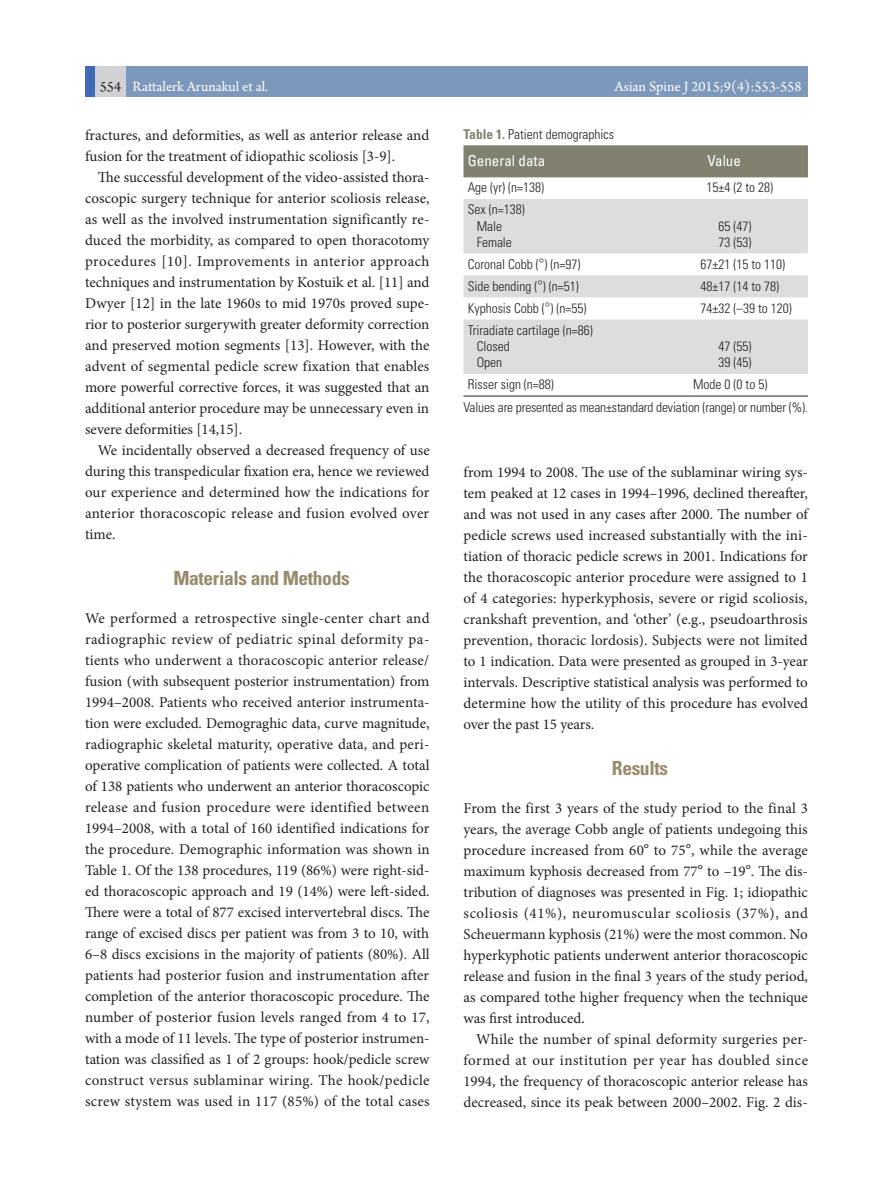
<style>
.page{position:relative;width:893px;height:1191px;background:#fff}
.page>*{position:absolute;margin:0;border:0;box-sizing:border-box;transform-origin:0 0}
.본문_대제목{font:700 condensed 19.5px "Univers LT Std";letter-spacing:-.02em;color:#998a6b}
.본문_내용_첫문단{font:15px/21px "Minion Pro";color:#231f20;text-align:justify}
.본문_내용{font:15px/21px "Minion Pro";color:#231f20;text-align:justify}
.t1{font:15px "Arno Pro";color:#fff}
.표_머리행{font:condensed 15px "Univers LT Std";color:#fff}
.t2{font:15px "Arno Pro";color:#231f20}
.표_왼쪽행{font:300 condensed 13.5px "Univers LT Std";color:#231f20}
.표_본문{font:300 condensed 13.5px "Univers LT Std";color:#231f20}
.표_그림설명{font:300 condensed 13.5px "Univers LT Std";letter-spacing:-.01em;color:#231f20}
.s1{font-weight:700;color:#82806e}
</style>
<div class="page">
<div style="left:85px;top:66px;width:58px;height:31px;background:#d1d2d4"></div>
<div style="left:126px;top:66px;width:682px;height:31px;background:#7c98bb"></div>
<div style="left:85px;top:66px;width:10px;height:31px;background:#406ab4"></div>
<div style="left:463px;top:145px;width:345px;height:32px;background:#82806e"></div>
<svg style="left:463px;top:199px;width:345px;height:175px;fill:#dcdddf"></svg>
<hr style="left:463px;top:396px;width:230px;height:1px;background:#231f20">
<hr style="left:693px;top:396px;width:115px;height:1px;background:#231f20">
<p class="t2" style="left:100px;top:78px;width:23px">554</p>
<p class="t1" style="left:133px;top:78px;width:137px">Rattalerk Arunakul et al.</p>
<p class="t1" style="left:614px;top:78px;width:189px">Asian Spine J 2015;9(4):553-558</p>
<p class="본문_내용_첫문단" style="left:85px;top:125px;width:346px">fractures, and deformities, as well as anterior release and fusion for the treatment of idiopathic scoliosis [3-9].</p>
<p class="본문_내용" style="left:85px;top:167px;width:346px;text-indent:13px">The successful development of the video-assisted thora&shy;coscopic surgery technique for anterior scoliosis release, as well as the involved instrumentation significantly re&shy;duced the morbidity, as compared to open thoracotomy procedures [10]. Improvements in anterior approach techniques and instrumentation by Kostuik et al. [11] and Dwyer [12] in the late 1960s to mid 1970s proved supe&shy;rior to posterior surgerywith greater deformity correction and preserved motion segments [13]. However, with the advent of segmental pedicle screw fixation that enables more powerful corrective forces, it was suggested that an additional anterior procedure may be unnecessary even in severe deformities [14,15].</p>
<p class="본문_내용" style="left:85px;top:440px;width:346px;text-indent:13px">We incidentally observed a decreased frequency of use during this transpedicular fixation era, hence we reviewed our experience and determined how the indications for anterior thoracoscopic release and fusion evolved over time.</p>
<p class="본문_대제목" style="left:173px;top:566px;width:178px">Materials and Methods</p>
<p class="본문_내용_첫문단" style="left:85px;top:608px;width:346px">We performed a retrospective single-center chart and radiographic review of pediatric spinal deformity pa&shy;tients who underwent a thoracoscopic anterior release/ fusion (with subsequent posterior instrumentation) from 1994–2008. Patients who received anterior instrumenta&shy;tion were excluded. Demograghic data, curve magnitude, radiographic skeletal maturity, operative data, and peri&shy;operative complication of patients were collected. A total of 138 patients who underwent an anterior thoracoscopic release and fusion procedure were identified between 1994–2008, with a total of 160 identified indications for the procedure. Demographic information was shown in Table 1. Of the 138 procedures, 119 (86%) were right-sid&shy;ed thoracoscopic approach and 19 (14%) were left-sided.<br>There were a total of 877 excised intervertebral discs. The range of excised discs per patient was from 3 to 10, with 6–8 discs excisions in the majority of patients (80%). All patients had posterior fusion and instrumentation after completion of the anterior thoracoscopic procedure. The number of posterior fusion levels ranged from 4 to 17, with a mode of 11 levels. The type of posterior instrumen&shy;tation was classified as 1 of 2 groups: hook/pedicle screw construct versus sublaminar wiring. The hook/pedicle screw stystem was used in 117 (85%) of the total cases</p>
<p class="표_그림설명" style="left:463px;top:126px;width:152px"><span class="s1">Table 1.</span> Patient demographics</p>
<p class="표_머리행" style="left:468px;top:151px;width:79px">General data</p>
<p class="표_머리행" style="left:707px;top:151px;width:35px">Value</p>
<p class="표_왼쪽행" style="left:468px;top:179px;width:78px">Age (yr) (n=138)</p>
<p class="표_본문" style="left:706px;top:179px;width:68px">15±4 (2 to 28)</p>
<p class="표_왼쪽행" style="left:468px;top:201px;width:58px">Sex (n=138)</p>
<p class="표_왼쪽행" style="left:477px;top:218px;width:27px">Male</p>
<p class="표_왼쪽행" style="left:477px;top:234px;width:37px">Female</p>
<p class="표_본문" style="left:718px;top:218px;width:34px">65 (47)</p>
<p class="표_본문" style="left:718px;top:234px;width:34px">73 (53)</p>
<p class="표_왼쪽행" style="left:468px;top:256px;width:114px">Coronal Cobb (°) (n=97)</p>
<p class="표_본문" style="left:700px;top:256px;width:86px">67±21 (15 to 110)</p>
<p class="표_왼쪽행" style="left:468px;top:278px;width:113px">Side bending (°) (n=51)</p>
<p class="표_본문" style="left:700px;top:278px;width:80px">48±17 (14 to 78)</p>
<p class="표_왼쪽행" style="left:468px;top:300px;width:120px">Kyphosis Cobb (°) (n=55)</p>
<p class="표_본문" style="left:700px;top:300px;width:93px">74±32 (–39 to 120)</p>
<p class="표_왼쪽행" style="left:468px;top:322px;width:126px">Triradiate cartilage (n=86)</p>
<p class="표_왼쪽행" style="left:477px;top:338px;width:34px">Closed</p>
<p class="표_왼쪽행" style="left:477px;top:354px;width:27px">Open</p>
<p class="표_본문" style="left:718px;top:338px;width:34px">47 (55)</p>
<p class="표_본문" style="left:718px;top:354px;width:34px">39 (45)</p>
<p class="표_왼쪽행" style="left:468px;top:376px;width:88px">Risser sign (n=88)</p>
<p class="표_본문" style="left:693px;top:376px;width:76px">Mode 0 (0 to 5)</p>
<p class="표_그림설명" style="left:463px;top:399px;width:346px">Values are presented as mean±standard deviation (range) or number (%).</p>
<p class="본문_내용_첫문단" style="left:463px;top:461px;width:346px">from 1994 to 2008. The use of the sublaminar wiring sys&shy;tem peaked at 12 cases in 1994–1996, declined thereafter, and was not used in any cases after 2000. The number of pedicle screws used increased substantially with the ini&shy;tiation of thoracic pedicle screws in 2001. Indications for the thoracoscopic anterior procedure were assigned to 1 of 4 categories: hyperkyphosis, severe or rigid scoliosis, crankshaft prevention, and ‘other’ (e.g., pseudoarthrosis prevention, thoracic lordosis). Subjects were not limited to 1 indication. Data were presented as grouped in 3-year intervals. Descriptive statistical analysis was performed to determine how the utility of this procedure has evolved over the past 15 years.</p>
<p class="본문_대제목" style="left:612px;top:755px;width:58px">Results</p>
<p class="본문_내용_첫문단" style="left:463px;top:797px;width:346px">From the first 3 years of the study period to the final 3 years, the average Cobb angle of patients undegoing this procedure increased from 60° to 75°, while the average maximum kyphosis decreased from 77° to –19°. The dis&shy;tribution of diagnoses was presented in Fig. 1; idiopathic scoliosis (41%), neuromuscular scoliosis (37%), and Scheuermann kyphosis (21%) were the most common. No hyperkyphotic patients underwent anterior thoracoscopic release and fusion in the final 3 years of the study period, as compared tothe higher frequency when the technique was first introduced.</p>
<p class="본문_내용" style="left:463px;top:1028px;width:346px;text-indent:13px">While the number of spinal deformity surgeries per&shy;formed at our institution per year has doubled since 1994, the frequency of thoracoscopic anterior release has decreased, since its peak between 2000–2002. Fig. 2 dis-</p>
</div>
